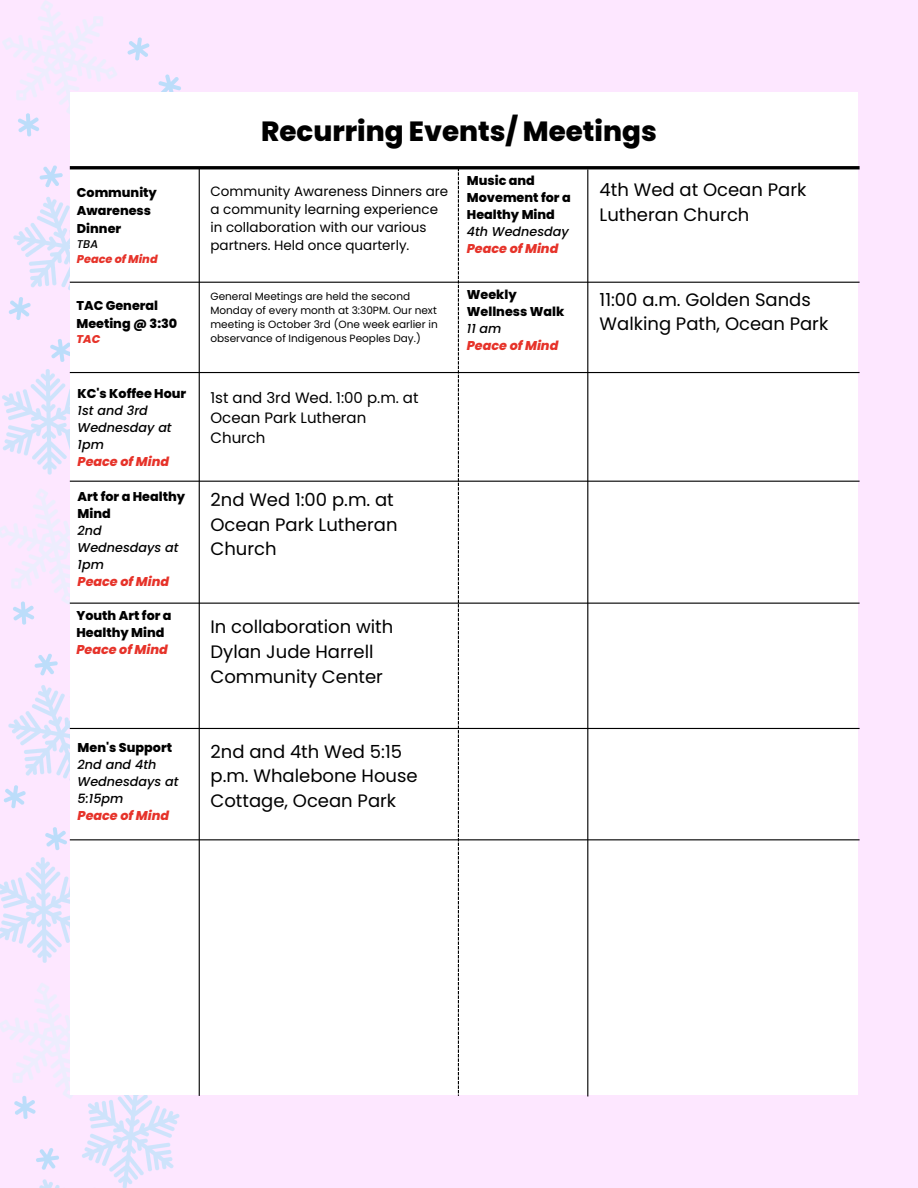
<style>
.page{position:relative;width:918px;height:1188px;background:#fde7ff}
.page>*{position:absolute;margin:0;border:0;box-sizing:border-box;transform-origin:0 0}
.t1{font:800 27.75px "Poppins";color:#000}
.t2{font:18px/24.8px "Poppins";color:#000}
.t3{font:15px/20.2px "Poppins";color:#000}
.t4{font:13.5px/18px "Poppins";color:#000}
.t5{font:800 12.75px/17px "Poppins";color:#000}
.t6{font:italic 500 12.75px/17px "Poppins";color:#000}
.t7{font:italic 800 12.75px "Poppins";color:#e6332a}
.t8{font:italic 800 11.25px "Poppins";color:#e6332a}
.t9{font:italic 500 11.25px "Poppins";color:#000}
.t10{font:10.5px/14px "Poppins";color:#000}
</style>
<div class="page">
<svg style="left:2px;top:0;width:179px;height:475px"></svg>
<svg style="left:0;top:489px;width:70px;height:474px"></svg>
<svg style="left:0;top:983px;width:181px;height:205px"></svg>
<div style="left:70px;top:92px;width:787px;height:1002px;background:#fff"></div>
<hr style="left:70px;top:282px;width:790px;height:1px;background:#000">
<hr style="left:70px;top:372px;width:790px;height:1px;background:#000">
<hr style="left:70px;top:481px;width:790px;height:1px;background:#000">
<hr style="left:70px;top:603px;width:790px;height:1px;background:#000">
<hr style="left:70px;top:728px;width:790px;height:1px;background:#000">
<svg style="left:458px;top:169px;width:1px;height:927px"></svg>
<hr style="left:70px;top:166px;width:790px;height:3px;background:#000">
<hr style="left:587px;top:169px;width:1px;height:927px;background:#000">
<hr style="left:199px;top:168px;width:1px;height:928px;background:#000">
<hr style="left:70px;top:839px;width:790px;height:1px;background:#000">
<p class="t5" style="left:77px;top:184px;width:82px;line-height:17.9px">Community<br>Awareness<br>Dinner</p>
<p class="t9" style="left:77px;top:236px;width:23px">TBA</p>
<p class="t8" style="left:77px;top:251px;width:82px">Peace of Mind</p>
<p class="t5" style="left:76px;top:297px;width:102px;line-height:17.9px">TAC General<br>Meeting @ 3:30</p>
<p class="t8" style="left:76px;top:331px;width:25px">TAC</p>
<p class="t5" style="left:78px;top:385px;width:110px">KC's Koffee Hour</p>
<p class="t6" style="left:78px;top:402px;width:96px">1st and 3rd<br>Wednesday at<br>1pm</p>
<p class="t7" style="left:78px;top:452px;width:93px">Peace of Mind</p>
<p class="t5" style="left:78px;top:488px;width:109px">Art for a Healthy<br>Mind</p>
<p class="t6" style="left:78px;top:522px;width:102px">2nd<br>Wednesdays at<br>1pm</p>
<p class="t7" style="left:78px;top:573px;width:93px">Peace of Mind</p>
<p class="t5" style="left:76px;top:607px;width:97px">Youth Art for a<br>Healthy Mind</p>
<p class="t7" style="left:76px;top:640px;width:93px">Peace of Mind</p>
<p class="t5" style="left:78px;top:739px;width:96px">Men's Support</p>
<p class="t6" style="left:78px;top:756px;width:102px">2nd and 4th<br>Wednesdays at<br>5:15pm</p>
<p class="t7" style="left:78px;top:806px;width:93px">Peace of Mind</p>
<h1 class="t1" style="left:261px;top:112px;width:397px">Recurring Events/ Meetings</h1>
<p class="t4" style="left:211px;top:183px;width:239px">Community Awareness Dinners are a community learning experience in collaboration with our various partners. Held once quarterly.</p>
<p class="t10" style="left:211px;top:289px;width:229px">General Meetings are held the second Monday of every month at 3:30PM. Our next meeting is October 3rd (One week earlier in observance of Indigenous Peoples Day.)</p>
<p class="t3" style="left:211px;top:387px;width:210px">1st and 3rd Wed. 1:00 p.m. at<br>Ocean Park Lutheran<br>Church</p>
<p class="t5" style="left:467px;top:172px;width:105px">Music and<br>Movement for a<br>Healthy Mind</p>
<p class="t6" style="left:467px;top:223px;width:104px">4th Wednesday</p>
<p class="t7" style="left:467px;top:240px;width:93px">Peace of Mind</p>
<p class="t5" style="left:467px;top:286px;width:99px">Weekly<br>Wellness Walk</p>
<p class="t6" style="left:467px;top:320px;width:36px">11 am</p>
<p class="t7" style="left:467px;top:336px;width:93px">Peace of Mind</p>
<p class="t2" style="left:211px;top:487px;width:189px">2nd Wed 1:00 p.m. at<br>Ocean Park Lutheran<br>Church</p>
<p class="t2" style="left:211px;top:615px;width:184px">In collaboration with<br>Dylan Jude Harrell<br>Community Center</p>
<p class="t2" style="left:211px;top:739px;width:209px">2nd and 4th Wed 5:15 p.m. Whalebone House<br>Cottage, Ocean Park</p>
<p class="t2" style="left:600px;top:178px;width:208px">4th Wed at Ocean Park<br>Lutheran Church</p>
<p class="t2" style="left:600px;top:287px;width:230px">11:00 a.m. Golden Sands<br>Walking Path, Ocean Park</p>
</div>
